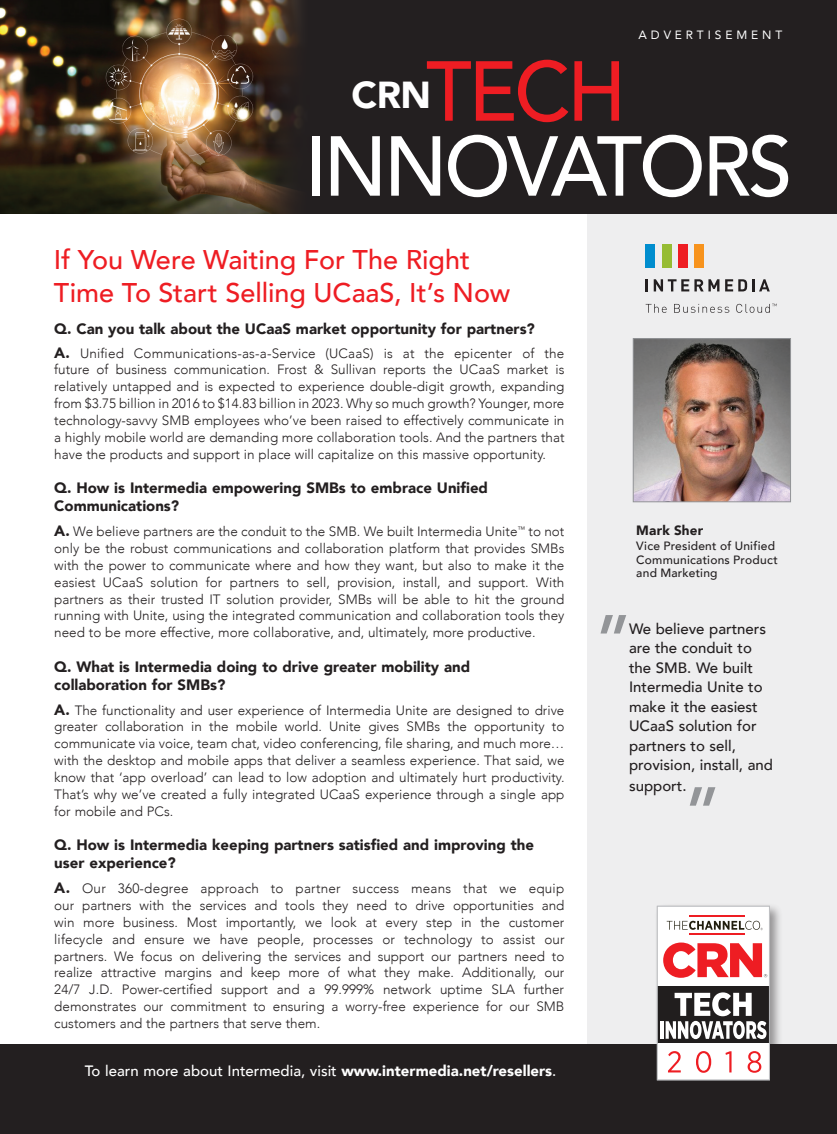
<style>
.page{position:relative;width:837px;height:1134px;background:#fff}
.page>*{position:absolute;margin:0;border:0;box-sizing:border-box;transform-origin:0 0}
.t1{font:500 84px/75px "Avenir LT Std";letter-spacing:-.04em;color:#fff;text-align:center;scale:.95 1}
.Body_Copy{font:500 75px "Avenir";color:#939598}
.t2{font:900 37.5px "Avenir";color:#fff}
.Body_Copy-2{font:500 27px "Avenir";color:#ee1d23}
.t3{font:900 15px/18px "Avenir";color:#231f20}
.t4{font:500 15px/19.5px "Avenir";color:#231f20}
.t5{font:500 15px "Avenir";color:#fff}
.t6{font:300 13.5px/16.8px "Avenir";color:#231f20;text-align:justify}
.Body_Copy-3{font:900 13.5px "Avenir";letter-spacing:.015em;color:#231f20}
.Body_Copy-4{font:500 12px/13.5px "Avenir";letter-spacing:.02em;color:#231f20}
.t7{font:12px "Avenir";letter-spacing:.325em;color:#fff}
.s1{color:#ee1d23}
.s2{font-weight:900;font-size:15px}
.s3{font-weight:900}
</style>
<div class="page">
<div style="left:587px;top:214px;width:250px;height:918px;background:#eeeeef"></div>
<div style="left:0;top:1044px;width:837px;height:90px;background:#231f20"></div>
<div style="left:0;top:0;width:837px;height:213px;background:#231f20"></div>
<img style="left:635px;top:340px;width:154px;height:160px">
<div style="left:633px;top:338px;width:158px;height:164px;border:1px solid #939598"></div>
<svg style="left:646px;top:279px;width:2px;height:12px"></svg>
<svg style="left:654px;top:279px;width:65px;height:12px"></svg>
<svg style="left:725px;top:279px;width:45px;height:12px"></svg>
<div style="left:695px;top:244px;width:9px;height:23px;background:#f7931d"></div>
<div style="left:646px;top:244px;width:9px;height:23px;background:#008dce"></div>
<div style="left:662px;top:244px;width:9px;height:23px;background:#96bc33"></div>
<div style="left:678px;top:244px;width:9px;height:23px;background:#ee1d23"></div>
<svg style="left:646px;top:304px;width:21px;height:9px"></svg>
<svg style="left:674px;top:304px;width:55px;height:9px"></svg>
<svg style="left:736px;top:304px;width:41px;height:9px"></svg>
<div style="left:654px;top:903px;width:129px;height:190px;background:#231f20;opacity:.45"></div>
<div style="left:657px;top:906px;width:112px;height:174px;background:#fff"></div>
<svg style="left:663px;top:943px;width:104px;height:35px"></svg>
<div style="left:657px;top:987px;width:112px;height:56px;background:#211e1e"></div>
<hr style="left:660px;top:1021px;width:4px;height:18px;background:#fff">
<svg style="left:666px;top:992px;width:101px;height:47px"></svg>
<div style="left:657px;top:906px;width:113px;height:174px;border:1px solid #bcbdc0"></div>
<hr style="left:689px;top:933px;width:55px;height:2px;background:#ee1d23">
<hr style="left:689px;top:916px;width:55px;height:1px;background:#ee1d23">
<svg style="left:667px;top:921px;width:96px;height:9px"></svg>
<svg style="left:668px;top:1051px;width:13px;height:21px"></svg>
<svg style="left:696px;top:1051px;width:15px;height:22px"></svg>
<svg style="left:726px;top:1051px;width:6px;height:21px"></svg>
<svg style="left:748px;top:1051px;width:13px;height:22px"></svg>
<img style="left:0;top:0;width:300px;height:213px">
<p class="t7" style="left:639px;top:25px;width:145px">ADVERTISEMENT</p>
<p class="t1" style="left:305px;top:56px;width:515px"><span class="s1">TECH<br></span>INNOVATORS</p>
<p class="t2" style="left:351px;top:63px;width:81px">CRN</p>
<p class="Body_Copy-2" style="left:54px;top:236px;width:418px">If You Were Waiting For The Right</p>
<p class="Body_Copy-2" style="left:54px;top:270px;width:458px">Time To Start Selling UCaaS, It’s Now</p>
<p class="t3" style="left:54px;top:319px;width:482px">Q. Can you talk about the UCaaS market opportunity for partners?</p>
<p class="t6" style="left:54px;top:345px;width:512px"><span class="s2">A.</span> Unified Communications-as-a-Service (UCaaS) is at the epicenter of the future of business communication. Frost &amp; Sullivan reports the UCaaS market is relatively untapped and is expected to experience double-digit growth, expanding from $3.75 billion in 2016 to $14.83 billion in 2023. Why so much growth? Younger, more technology-savvy SMB employees who’ve been raised to effectively communicate in a highly mobile world are demanding more collaboration tools. And the partners that have the products and support in place will capitalize on this massive opportunity.</p>
<p class="t3" style="left:54px;top:479px;width:435px">Q. How is Intermedia empowering SMBs to embrace Unified<br>Communications?</p>
<p class="t6" style="left:54px;top:523px;width:512px"><span class="s2">A.</span> We believe partners are the conduit to the SMB. We built Intermedia Unite<sup>™</sup> to not only be the robust communications and collaboration platform that provides SMBs with the power to communicate where and how they want, but also to make it the easiest UCaaS solution for partners to sell, provision, install, and support. With partners as their trusted IT solution provider, SMBs will be able to hit the ground running with Unite, using the integrated communication and collaboration tools they need to be more effective, more collaborative, and, ultimately, more productive.</p>
<p class="t3" style="left:54px;top:657px;width:417px">Q. What is Intermedia doing to drive greater mobility and collaboration for SMBs?</p>
<p class="t6" style="left:54px;top:702px;width:512px"><span class="s2">A.</span> The functionality and user experience of Intermedia Unite are designed to drive greater collaboration in the mobile world. Unite gives SMBs the opportunity to communicate via voice, team chat, video conferencing, file sharing, and much more… with the desktop and mobile apps that deliver a seamless experience. That said, we know that ‘app overload’ can lead to low adoption and ultimately hurt productivity.<br>That’s why we’ve created a fully integrated UCaaS experience through a single app for mobile and PCs.</p>
<p class="t3" style="left:54px;top:836px;width:481px">Q. How is Intermedia keeping partners satisfied and improving the user experience?</p>
<p class="t6" style="left:54px;top:880px;width:512px"><span class="s2">A.</span> Our 360-degree approach to partner success means that we equip our partners with the services and tools they need to drive opportunities and win more business. Most importantly, we look at every step in the customer lifecycle and ensure we have people, processes or technology to assist our partners. We focus on delivering the services and support our partners need to realize attractive margins and keep more of what they make. Additionally, our 24/7 J.D. Power-certified support and a 99.999% network uptime SLA further demonstrates our commitment to ensuring a worry-free experience for our SMB customers and the partners that serve them.</p>
<p class="t5" style="left:85px;top:1058px;width:473px">To learn more about Intermedia, visit <span class="s3">www.intermedia.net/resellers</span>.</p>
<p class="Body_Copy-3" style="left:636px;top:518px;width:69px">Mark Sher</p>
<p class="Body_Copy-4" style="left:636px;top:539px;width:143px">Vice President of Unified<br>Communications Product and Marketing</p>
<p class="Body_Copy" style="left:594px;top:577px;width:40px">”</p>
<p class="t4" style="left:629px;top:618px;width:145px">We believe partners are the conduit to the SMB. We built<br>Intermedia Unite to make it the easiest<br>UCaaS solution for partners to sell, provision, install, and</p>
<p class="t4" style="left:629px;top:775px;width:59px">support.</p>
<p class="Body_Copy" style="left:683px;top:749px;width:40px">”</p>
</div>
